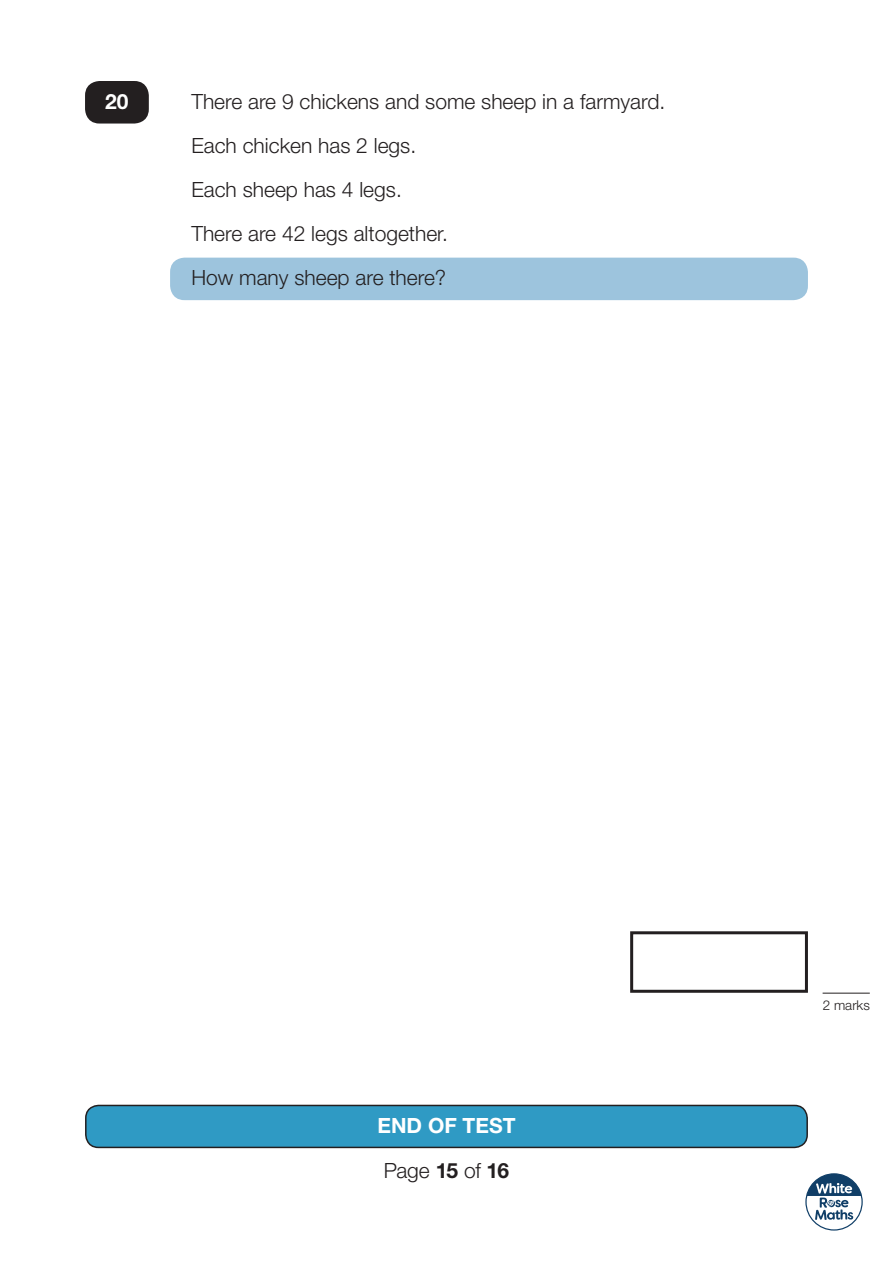
<style>
.page{position:relative;width:893px;height:1263px;background:#fff}
.page>*{position:absolute;margin:0;border:0;box-sizing:border-box;transform-origin:0 0}
.t1{font:300 21px "Helvetica Neue";color:#231f20}
.t2{font:700 21px "Helvetica Neue";color:#fff}
.t3{font:300 13.5px "Helvetica Neue";color:#231f20}
.s1{font-weight:700}
</style>
<div class="page">
<svg style="left:805px;top:1173px;width:58px;height:57px"></svg>
<div style="left:85px;top:81px;width:64px;height:43px;background:#231f20;border-radius:14px"></div>
<div style="left:170px;top:258px;width:638px;height:42px;background:#9dc4dd;border-radius:14px"></div>
<div style="left:86px;top:1105px;width:721px;height:42px;background:#2f9ac4;border-radius:13px"></div>
<div style="left:85px;top:1105px;width:723px;height:43px;border:2px solid #231f20;border-radius:13px"></div>
<hr style="left:823px;top:993px;width:47px;height:1px;background:#231f20">
<div style="left:630px;top:931px;width:178px;height:62px;border:3px solid #231f20"></div>
<p class="t2" style="left:105px;top:88px;width:25px">20</p>
<p class="t1" style="left:191px;top:88px;width:475px">There are 9 chickens and some sheep in a farmyard.</p>
<p class="t1" style="left:191px;top:133px;width:226px">Each chicken has 2 legs.</p>
<p class="t1" style="left:191px;top:177px;width:212px">Each sheep has 4 legs.</p>
<p class="t1" style="left:191px;top:221px;width:258px">There are 42 legs altogether.</p>
<p class="t1" style="left:191px;top:265px;width:256px">How many sheep are there?</p>
<p class="t2" style="left:377px;top:1113px;width:140px">END OF TEST</p>
<p class="t1" style="left:384px;top:1157px;width:127px">Page <span class="s1">15</span> of <span class="s1">16</span></p>
<p class="t3" style="left:823px;top:997px;width:49px">2 marks</p>
</div>
